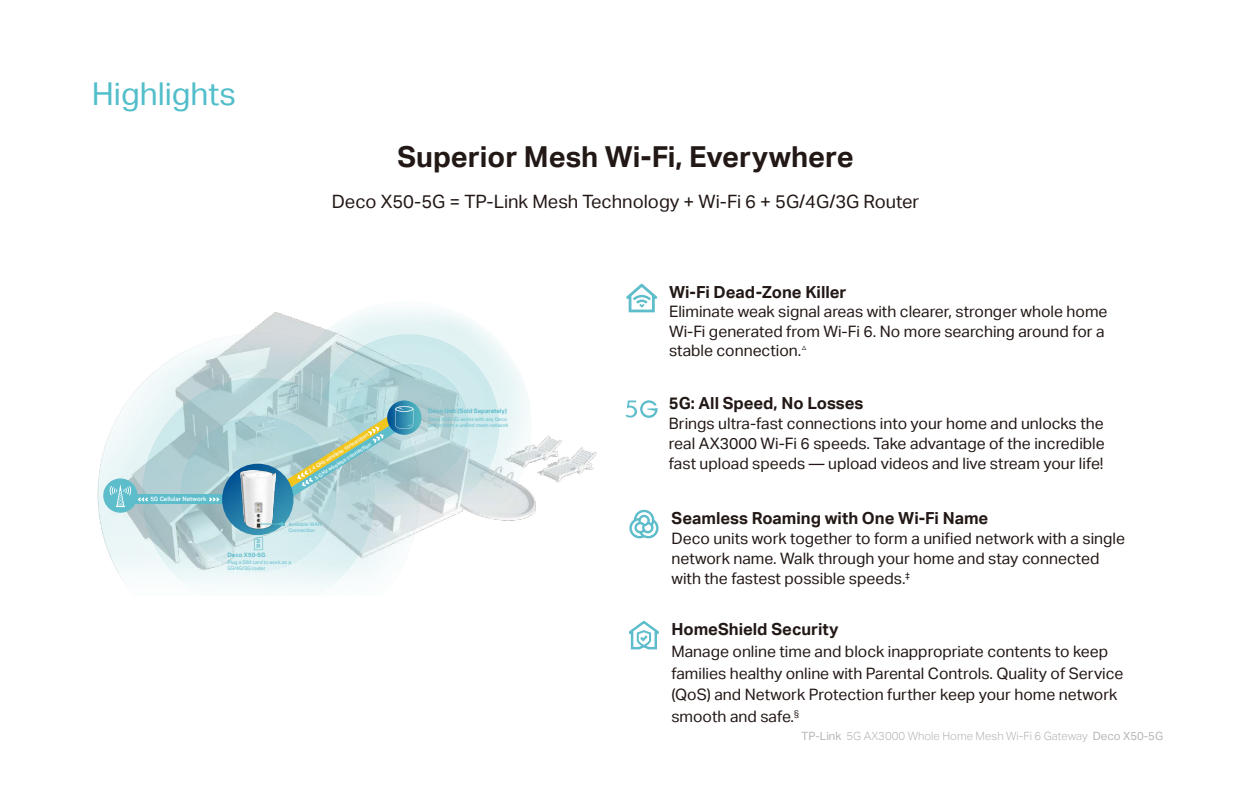
<style>
.page{position:relative;width:1260px;height:788px;background:#fff}
.page>*{position:absolute;margin:0;border:0;box-sizing:border-box;transform-origin:0 0}
.t1{font:31.5px "TP Link Aktiv Regular";color:#51beca}
.t2{font:28.88px "TP Link Aktiv Bold";color:#221815}
.t3{font:18.38px "TP Link Aktiv Regular";color:#221815}
.t4{font:16.62px "TP Link Aktiv Bold";color:#221815}
.t5{font:15.75px/20.1px "TP Link Aktiv Regular";color:#221815}
.t6{font:11.38px "TP Link Aktiv Light";color:#b5b5b5}
.t7{font:6.04px "TP Link Aktiv Bold";color:#5ebdcb}
.t8{font:6.04px "TP Link Aktiv Medium";color:#fff}
.t9{font:5.34px "TP Link Aktiv Medium";color:#fff}
.t10{font:5.08px/6px "TP Link Aktiv Regular";color:#5ebdcb}
.t11{font:4.9px "TP Link Aktiv Bold";color:#5ebdcb}
.s1{font-family:"TP Link Aktiv Regular"}
</style>
<div class="page">
<svg style="left:625px;top:400px;width:33px;height:18px"></svg>
<svg style="left:629px;top:620px;width:30px;height:29px"></svg>
<svg style="left:626px;top:284px;width:32px;height:28px"></svg>
<svg style="left:629px;top:509px;width:30px;height:29px"></svg>
<img style="left:547px;top:435px;width:50px;height:47px">
<img style="left:97px;top:309px;width:450px;height:282px">
<svg style="left:387px;top:400px;width:34px;height:35px"></svg>
<svg style="left:265px;top:406px;width:149px;height:102px;background:#aacbc6"></svg>
<div style="left:119px;top:494px;width:113px;height:10px;background:#5ebdcb"></div>
<svg style="left:209px;top:497px;width:10px;height:4px"></svg>
<svg style="left:138px;top:497px;width:10px;height:4px"></svg>
<div style="left:103px;top:478px;width:35px;height:34px;background:#5ebdcb;border-radius:50%"></div>
<svg style="left:109px;top:484px;width:22px;height:23px"></svg>
<svg style="left:222px;top:463px;width:72px;height:72px"></svg>
<img style="left:240px;top:473px;width:47px;height:60px">
<img style="left:241px;top:470px;width:35px;height:59px">
<svg style="left:256px;top:522px;width:29px;height:6px"></svg>
<svg style="left:254px;top:537px;width:9px;height:13px"></svg>
<h1 class="t1" style="left:92px;top:76px;width:146px">Highlights</h1>
<p class="t8" style="left:150px;top:495px;width:58px">5G Cellular Network</p>
<h2 class="t2" style="left:398px;top:140px;width:458px">Superior Mesh Wi-Fi, Everywhere</h2>
<p class="t3" style="left:332px;top:190px;width:589px">Deco X50-5G = TP-Link Mesh Technology + Wi-Fi 6 + 5G/4G/3G Router</p>
<p class="t9" style="left:307px;top:468px;width:71px;rotate:-32deg">2.4 GHz wireless connection</p>
<p class="t9" style="left:314px;top:475px;width:67px;rotate:-32deg">5 GHz wireless connection</p>
<p class="t7" style="left:428px;top:407px;width:80px">Deco Unit (Sold Separately)</p>
<p class="t10" style="left:428px;top:416px;width:82px">Deco X50-5G works with any Deco unit to form a unified mesh network</p>
<p class="t4" style="left:669px;top:282px;width:179px">Wi-Fi Dead-Zone Killer</p>
<p class="t5" style="left:669px;top:302px;width:440px;line-height:19.2px">Eliminate weak signal areas with clearer, stronger whole home<br>Wi-Fi generated from Wi-Fi 6. No more searching around for a stable connection.<sup>△</sup></p>
<p class="t4" style="left:669px;top:393px;width:196px">5G: All Speed, No Losses</p>
<p class="t5" style="left:669px;top:413px;width:437px;text-align:justify">Brings ultra-fast connections into your home and unlocks the real AX3000 Wi-Fi 6 speeds. Take advantage of the incredible fast upload speeds — upload videos and live stream your life!</p>
<p class="t10" style="left:288px;top:521px;width:34px">Available WAN<br>Connection</p>
<p class="t11" style="left:256px;top:548px;width:10px;rotate:-90deg">SIM</p>
<p class="t10" style="left:228px;top:559px;width:65px">Plug a SIM card to work as a<br>5G/4G/3G router</p>
<p class="t7" style="left:228px;top:551px;width:40px">Deco X50-5G</p>
<p class="t4" style="left:672px;top:508px;width:318px">Seamless Roaming with One Wi-Fi Name</p>
<p class="t5" style="left:671px;top:528px;width:455px">Deco units work together to form a unified network with a single network name. Walk through your home and stay connected with the fastest possible speeds.<sup>‡</sup></p>
<p class="t4" style="left:671px;top:619px;width:169px">HomeShield Security</p>
<p class="t5" style="left:671px;top:640px;width:454px;line-height:21.9px">Manage online time and block inappropriate contents to keep families healthy online with Parental Controls. Quality of Service (QoS) and Network Protection further keep your home network smooth and safe.<sup>§</sup></p>
<p class="t6" style="left:802px;top:729px;width:363px"><span class="s1">TP-Link</span> 5G AX3000 Whole Home Mesh Wi-Fi 6 Gateway <span class="s1">Deco X50-5G</span></p>
</div>
